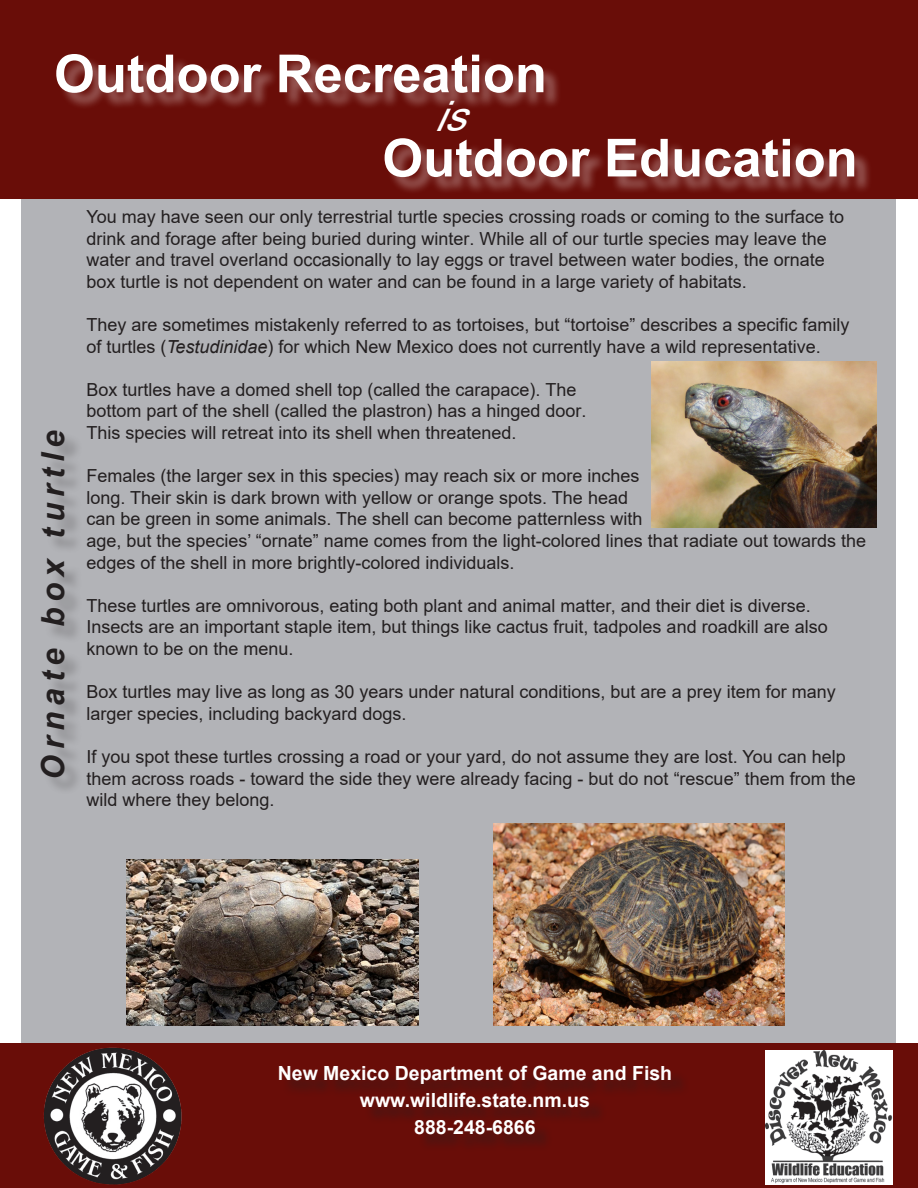
<style>
.page{position:relative;width:918px;height:1188px;background:#fff}
.page>*{position:absolute;margin:0;border:0;box-sizing:border-box;transform-origin:0 0}
.t1{font:700 52.5px "Arial";color:#fff}
.t2{font:italic 42px "Arial";color:#fff}
.t3{font:italic 700 31.8px "Arial";letter-spacing:.19em;color:#231f20}
.t4{font:700 19.5px "Arial";color:#fff}
.t5{font:18px/21.6px "Arial";color:#231f20}
.s1{font-style:italic}
</style>
<div class="page">
<div style="left:86px;top:188px;width:810px;height:858px;background:#b2b3b7"></div>
<div style="left:0;top:0;width:918px;height:199px;background:#690d08"></div>
<div style="left:58px;top:56px;width:504px;height:55px;background:#fff;opacity:.35"></div>
<div style="left:22px;top:199px;width:64px;height:844px;background:#b2b3b7"></div>
<svg style="left:0;top:1043px;width:918px;height:145px;background:#6c201c"></svg>
<div style="left:44px;top:433px;width:39px;height:362px;background:#231f20;opacity:.29"></div>
<img style="left:71px;top:1048px;width:38px;height:14px">
<div style="left:282px;top:1068px;width:408px;height:84px;background:#231f20;opacity:.49"></div>
<img style="left:765px;top:1051px;width:128px;height:134px">
<div style="left:387px;top:140px;width:486px;height:55px;background:#fff;opacity:.35"></div>
<img style="left:651px;top:361px;width:226px;height:166px">
<img style="left:494px;top:824px;width:290px;height:202px">
<img style="left:127px;top:860px;width:291px;height:166px">
<p class="t1" style="left:54px;top:37px;width:494px">Outdoor Recreation</p>
<h3 class="t3" style="left:32px;top:780px;width:351px;rotate:-90deg">Ornate box turtle</h3>
<p class="t2" style="left:434px;top:87px;width:59px">is</p>
<p class="t1" style="left:382px;top:121px;width:477px">Outdoor Education</p>
<p class="t5" style="left:86px;top:206px;width:759px">You may have seen our only terrestrial turtle species crossing roads or coming to the surface to drink and forage after being buried during winter. While all of our turtle species may leave the water and travel overland occasionally to lay eggs or travel between water bodies, the ornate box turtle is not dependent on water and can be found in a large variety of habitats.</p>
<p class="t5" style="left:86px;top:314px;width:765px">They are sometimes mistakenly referred to as tortoises, but “tortoise” describes a specific family of turtles (<span class="s1">Testudinidae</span>) for which New Mexico does not currently have a wild representative.</p>
<p class="t5" style="left:86px;top:378px;width:502px">Box turtles have a domed shell top (called the carapace). The bottom part of the shell (called the plastron) has a hinged door.<br>This species will retreat into its shell when threatened.</p>
<p class="t5" style="left:86px;top:465px;width:781px">Females (the larger sex in this species) may reach six or more inches<br>long. Their skin is dark brown with yellow or orange spots. The head<br>can be green in some animals. The shell can become patternless with<br>age, but the species’ “ornate” name comes from the light-colored lines that radiate out towards the edges of the shell in more brightly-colored individuals.</p>
<p class="t5" style="left:86px;top:594px;width:743px">These turtles are omnivorous, eating both plant and animal matter, and their diet is diverse.<br>Insects are an important staple item, but things like cactus fruit, tadpoles and roadkill are also known to be on the menu.</p>
<p class="t5" style="left:86px;top:681px;width:751px">Box turtles may live as long as 30 years under natural conditions, but are a prey item for many larger species, including backyard dogs.</p>
<p class="t5" style="left:86px;top:746px;width:771px">If you spot these turtles crossing a road or your yard, do not assume they are lost. You can help them across roads - toward the side they were already facing - but do not “rescue” them from the wild where they belong.</p>
<p class="t4" style="left:278px;top:1059px;width:396px">New Mexico Department of Game and Fish</p>
<p class="t4" style="left:360px;top:1086px;width:232px">www.wildlife.state.nm.us</p>
<p class="t4" style="left:414px;top:1113px;width:123px">888-248-6866</p>
</div>
